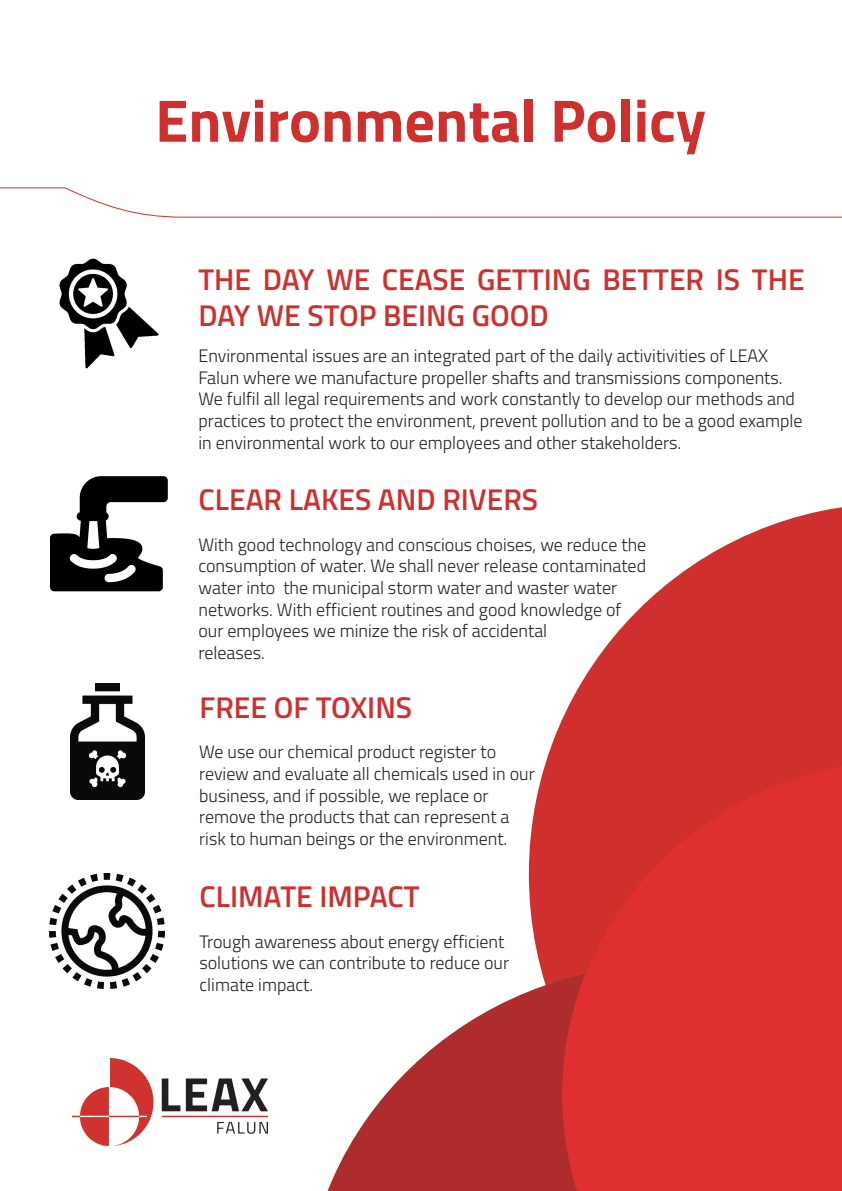
<style>
.page{position:relative;width:842px;height:1191px;background:#fff}
.page>*{position:absolute;margin:0;border:0;box-sizing:border-box;transform-origin:0 0}
.t1{font:700 60px "Titillium Web";color:#cf302e}
.t2{font:600 30px/36px "Titillium Web";color:#cf302e}
.t3{font:300 18px/21.6px "Titillium Web";color:#231f20}
</style>
<div class="page">
<svg style="left:529px;top:507px;width:313px;height:457px;fill:#cf302e"></svg>
<svg style="left:327px;top:964px;width:235px;height:227px;fill:#ae2c2b"></svg>
<svg style="left:562px;top:759px;width:280px;height:432px;background:#da2f2d"></svg>
<svg style="left:0;top:187px;width:842px;height:31px"></svg>
<img style="left:72px;top:1058px;width:196px;height:87px">
<img style="left:59px;top:258px;width:100px;height:111px">
<img style="left:71px;top:684px;width:74px;height:115px">
<img style="left:49px;top:873px;width:116px;height:115px">
<img style="left:50px;top:476px;width:118px;height:116px">
<h1 class="t1" style="left:155px;top:75px;width:552px">Environmental Policy</h1>
<h2 class="t2" style="left:198px;top:260px;width:608px">THE DAY WE CEASE GETTING BETTER IS THE<br>DAY WE STOP BEING GOOD</h2>
<p class="t3" style="left:198px;top:344px;width:606px">Environmental issues are an integrated part of the daily activitivities of LEAX Falun where we manufacture propeller shafts and transmissions components.<br>We fulfil all legal requirements and work constantly to develop our methods and practices to protect the environment, prevent pollution and to be a good example in environmental work to our employees and other stakeholders.</p>
<h2 class="t2" style="left:198px;top:480px;width:341px">CLEAR LAKES AND RIVERS</h2>
<p class="t3" style="left:198px;top:532px;width:449px">With good technology and conscious choises, we reduce the consumption of water. We shall never release contaminated water into the municipal storm water and waster water networks. With efficient routines and good knowledge of our employees we minize the risk of accidental<br>releases.</p>
<h2 class="t2" style="left:199px;top:687px;width:214px">FREE OF TOXINS</h2>
<p class="t3" style="left:199px;top:740px;width:337px">We use our chemical product register to review and evaluate all chemicals used in our business, and if possible, we replace or remove the products that can represent a risk to human beings or the environment.</p>
<h2 class="t2" style="left:199px;top:877px;width:222px">CLIMATE IMPACT</h2>
<p class="t3" style="left:199px;top:930px;width:311px">Trough awareness about energy efficient solutions we can contribute to reduce our climate impact.</p>
</div>
